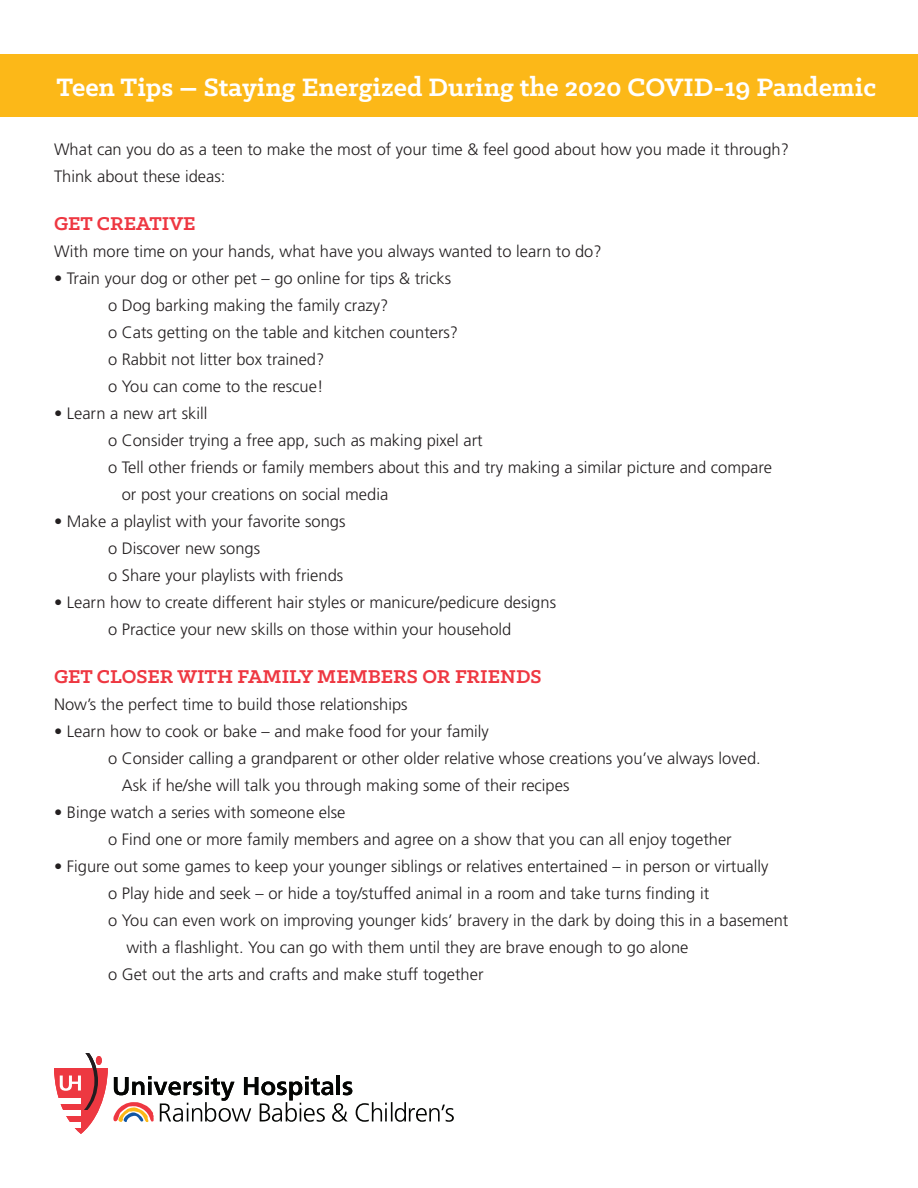
<style>
.page{position:relative;width:918px;height:1188px;background:#fff}
.page>*{position:absolute;margin:0;border:0;box-sizing:border-box;transform-origin:0 0}
.t1{font:700 28.5px "Klinic Slab";color:#fff}
.t2{font:700 21px "Klinic Slab";color:#ee3741}
.t3{font:300 16.5px "Frutiger LT Std";color:#231f20}
</style>
<div class="page">
<div style="left:0;top:54px;width:918px;height:63px;background:#fcb818"></div>
<svg style="left:54px;top:1053px;width:400px;height:81px"></svg>
<p class="t1" style="left:56px;top:68px;width:821px">Teen Tips – Staying Energized During the 2020 COVID-19 Pandemic</p>
<p class="t3" style="left:54px;top:140px;width:737px">What can you do as a teen to make the most of your time &amp; feel good about how you made it through?</p>
<p class="t3" style="left:54px;top:167px;width:173px">Think about these ideas:</p>
<p class="t2" style="left:54px;top:210px;width:143px">GET CREATIVE</p>
<p class="t3" style="left:54px;top:242px;width:549px">With more time on your hands, what have you always wanted to learn to do?</p>
<p class="t3" style="left:54px;top:269px;width:399px">• Train your dog or other pet – go online for tips &amp; tricks</p>
<p class="t3" style="left:108px;top:296px;width:282px">o Dog barking making the family crazy?</p>
<p class="t3" style="left:108px;top:323px;width:352px">o Cats getting on the table and kitchen counters?</p>
<p class="t3" style="left:108px;top:350px;width:218px">o Rabbit not litter box trained?</p>
<p class="t3" style="left:108px;top:377px;width:217px">o You can come to the rescue!</p>
<p class="t3" style="left:54px;top:404px;width:155px">• Learn a new art skill</p>
<p class="t3" style="left:108px;top:431px;width:376px">o Consider trying a free app, such as making pixel art</p>
<p class="t3" style="left:108px;top:458px;width:666px">o Tell other friends or family members about this and try making a similar picture and compare</p>
<p class="t3" style="left:122px;top:485px;width:268px">or post your creations on social media</p>
<p class="t3" style="left:54px;top:512px;width:293px">• Make a playlist with your favorite songs</p>
<p class="t3" style="left:108px;top:539px;width:154px">o Discover new songs</p>
<p class="t3" style="left:108px;top:566px;width:237px">o Share your playlists with friends</p>
<p class="t3" style="left:54px;top:593px;width:504px">• Learn how to create different hair styles or manicure/pedicure designs</p>
<p class="t3" style="left:108px;top:620px;width:405px">o Practice your new skills on those within your household</p>
<p class="t2" style="left:54px;top:663px;width:489px">GET CLOSER WITH FAMILY MEMBERS OR FRIENDS</p>
<p class="t3" style="left:54px;top:695px;width:355px">Now’s the perfect time to build those relationships</p>
<p class="t3" style="left:54px;top:722px;width:436px">• Learn how to cook or bake – and make food for your family</p>
<p class="t3" style="left:108px;top:749px;width:654px">o Consider calling a grandparent or other older relative whose creations you’ve always loved.</p>
<p class="t3" style="left:122px;top:776px;width:449px">Ask if he/she will talk you through making some of their recipes</p>
<p class="t3" style="left:54px;top:803px;width:293px">• Binge watch a series with someone else</p>
<p class="t3" style="left:108px;top:830px;width:625px">o Find one or more family members and agree on a show that you can all enjoy together</p>
<p class="t3" style="left:54px;top:857px;width:716px">• Figure out some games to keep your younger siblings or relatives entertained – in person or virtually</p>
<p class="t3" style="left:108px;top:884px;width:603px">o Play hide and seek – or hide a toy/stuffed animal in a room and take turns finding it</p>
<p class="t3" style="left:108px;top:911px;width:682px">o You can even work on improving younger kids’ bravery in the dark by doing this in a basement</p>
<p class="t3" style="left:126px;top:938px;width:564px">with a flashlight. You can go with them until they are brave enough to go alone</p>
<p class="t3" style="left:108px;top:965px;width:377px">o Get out the arts and crafts and make stuff together</p>
</div>
